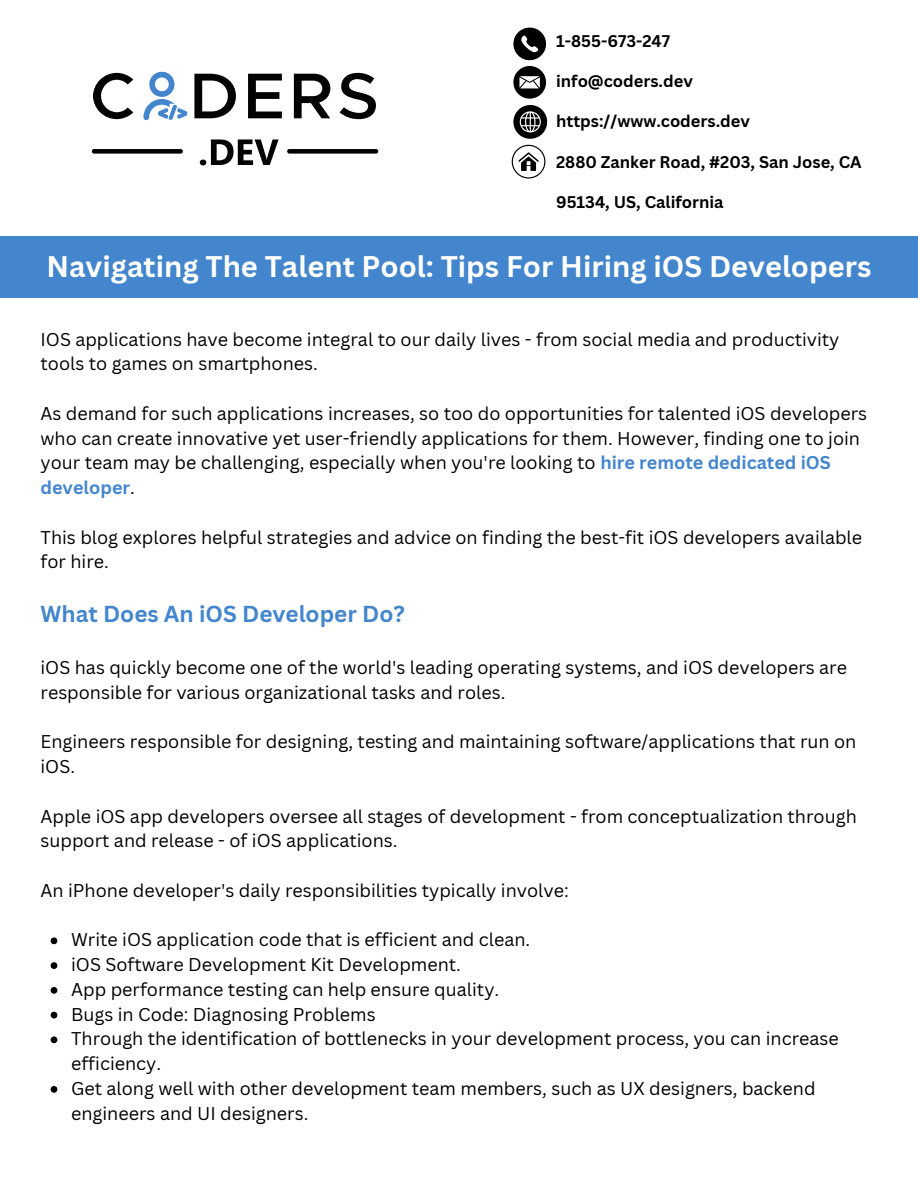
<style>
.page{position:relative;width:918px;height:1188px;background:#fff}
.page>*{position:absolute;margin:0;border:0;box-sizing:border-box;transform-origin:0 0}
.t1{font:700 28.95px "Canva Sans";color:#fff}
.t2{font:700 22.5px "Canva Sans";color:#4386cd}
.t3{font:18px/24.8px "Canva Sans";color:#000}
.t4{font:700 16.5px "Canva Sans";color:#000}
.s1{font-weight:700;color:#4386cd}
</style>
<div class="page">
<div style="left:0;top:236px;width:918px;height:62px;background:#4386cd"></div>
<svg style="left:513px;top:28px;width:33px;height:32px"></svg>
<svg style="left:513px;top:66px;width:33px;height:33px"></svg>
<svg style="left:513px;top:105px;width:34px;height:34px"></svg>
<svg style="left:512px;top:145px;width:33px;height:34px"></svg>
<svg style="left:51px;top:937px;width:6px;height:7px"></svg>
<svg style="left:51px;top:962px;width:6px;height:7px"></svg>
<svg style="left:51px;top:987px;width:6px;height:7px"></svg>
<svg style="left:51px;top:1012px;width:6px;height:6px"></svg>
<svg style="left:51px;top:1036px;width:6px;height:7px"></svg>
<svg style="left:51px;top:1086px;width:6px;height:7px"></svg>
<svg style="left:200px;top:139px;width:79px;height:26px"></svg>
<svg style="left:92px;top:149px;width:91px;height:5px"></svg>
<svg style="left:287px;top:149px;width:91px;height:5px"></svg>
<svg style="left:93px;top:72px;width:283px;height:48px"></svg>
<p class="t4" style="left:556px;top:30px;width:116px">1-855-673-247</p>
<p class="t4" style="left:556px;top:70px;width:138px">info@coders.dev</p>
<p class="t4" style="left:556px;top:110px;width:195px">https://www.coders.dev</p>
<p class="t4" style="left:556px;top:150px;width:307px">2880 Zanker Road, #203, San Jose, CA</p>
<p class="t4" style="left:556px;top:190px;width:169px">95134, US, California</p>
<p class="t1" style="left:46px;top:246px;width:826px">Navigating The Talent Pool: Tips For Hiring iOS Developers</p>
<p class="t3" style="left:41px;top:326px;width:801px">IOS applications have become integral to our daily lives - from social media and productivity tools to games on smartphones.</p>
<p class="t3" style="left:41px;top:401px;width:828px">As demand for such applications increases, so too do opportunities for talented iOS developers who can create innovative yet user-friendly applications for them. However, finding one to join your team may be challenging, especially when you're looking to <span class="s1">hire remote dedicated iOS developer</span>.</p>
<p class="t3" style="left:41px;top:524px;width:823px">This blog explores helpful strategies and advice on finding the best-fit iOS developers available for hire.</p>
<p class="t2" style="left:41px;top:598px;width:366px">What Does An iOS Developer Do?</p>
<p class="t3" style="left:41px;top:655px;width:808px">iOS has quickly become one of the world's leading operating systems, and iOS developers are responsible for various organizational tasks and roles.</p>
<h3 class="t3" style="left:41px;top:729px;width:817px">Engineers responsible for designing, testing and maintaining software/applications that run on iOS.</h3>
<h1 class="t3" style="left:41px;top:803px;width:818px">Apple iOS app developers oversee all stages of development - from conceptualization through support and release - of iOS applications.</h1>
<p class="t3" style="left:41px;top:878px;width:530px">An iPhone developer's daily responsibilities typically involve:</p>
<p class="t3" style="left:71px;top:927px;width:461px">Write iOS application code that is efficient and clean.</p>
<p class="t3" style="left:71px;top:952px;width:391px">iOS Software Development Kit Development.</p>
<h2 class="t3" style="left:71px;top:977px;width:430px">App performance testing can help ensure quality.</h2>
<p class="t3" style="left:71px;top:1001px;width:306px">Bugs in Code: Diagnosing Problems</p>
<p class="t3" style="left:71px;top:1026px;width:769px">Through the identification of bottlenecks in your development process, you can increase efficiency.</p>
<p class="t3" style="left:71px;top:1076px;width:746px">Get along well with other development team members, such as UX designers, backend engineers and UI designers.</p>
</div>
